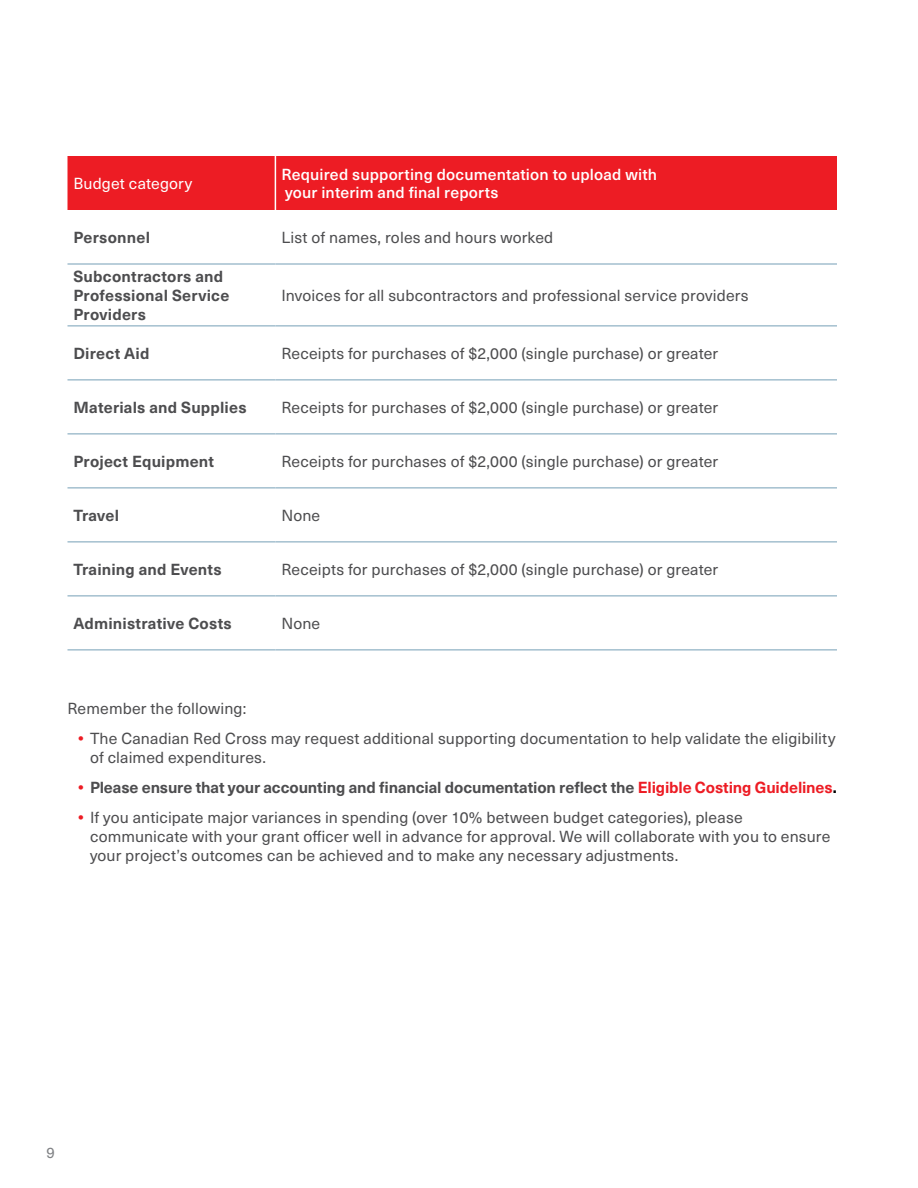
<style>
.page{position:relative;width:918px;height:1188px;background:#fff}
.page>*{position:absolute;margin:0;border:0;box-sizing:border-box;transform-origin:0 0}
.P1{font:15.75px "Neue Haas Unica W1 G";letter-spacing:.01em;color:#4d4d4f}
.P1-2{font:700 15.75px/18.9px "Neue Haas Unica W1 G";letter-spacing:.01em;color:#4d4d4f}
.P1-3{font:700 15.75px "Neue Haas Unica W1 G";letter-spacing:-.01em;color:#4d4d4f}
.P1-4{font:500 15.75px "Neue Haas Unica W1 G";letter-spacing:.01em;color:#fff}
.P1-5{font:15.75px "Neue Haas Unica W1 G";letter-spacing:.01em;color:#fff}
.t1{font:15px "Neue Haas Unica W1 G";color:#808285}
.s1{font-weight:700;color:#ed1c24}
.s2{color:#ed1c24}
.s3{color:#000}
</style>
<div class="page">
<div style="left:68px;top:156px;width:769px;height:54px;background:#ed1c24"></div>
<hr style="left:68px;top:263px;width:207px;height:2px;background:#a3bfcf">
<hr style="left:275px;top:263px;width:562px;height:2px;background:#a3bfcf">
<hr style="left:68px;top:325px;width:207px;height:2px;background:#a3bfcf">
<hr style="left:275px;top:325px;width:562px;height:2px;background:#a3bfcf">
<hr style="left:68px;top:379px;width:207px;height:2px;background:#a3bfcf">
<hr style="left:275px;top:379px;width:562px;height:2px;background:#a3bfcf">
<hr style="left:68px;top:433px;width:207px;height:2px;background:#a3bfcf">
<hr style="left:275px;top:433px;width:562px;height:2px;background:#a3bfcf">
<hr style="left:68px;top:487px;width:207px;height:2px;background:#a3bfcf">
<hr style="left:275px;top:487px;width:562px;height:2px;background:#a3bfcf">
<hr style="left:68px;top:541px;width:207px;height:2px;background:#a3bfcf">
<hr style="left:275px;top:541px;width:562px;height:2px;background:#a3bfcf">
<hr style="left:68px;top:595px;width:207px;height:2px;background:#a3bfcf">
<hr style="left:275px;top:595px;width:562px;height:2px;background:#a3bfcf">
<hr style="left:275px;top:156px;width:1px;height:54px;background:#fff">
<hr style="left:68px;top:649px;width:207px;height:2px;background:#a3bfcf">
<hr style="left:275px;top:649px;width:562px;height:2px;background:#a3bfcf">
<p class="P1-5" style="left:74px;top:172px;width:120px">Budget category</p>
<p class="P1-4" style="left:281px;top:162px;width:377px">Required supporting documentation to upload with</p>
<p class="P1-4" style="left:285px;top:181px;width:215px">your interim and final reports</p>
<p class="P1-2" style="left:74px;top:227px;width:78px">Personnel</p>
<p class="P1" style="left:281px;top:226px;width:273px">List of names, roles and hours worked</p>
<p class="P1-2" style="left:74px;top:266px;width:157px">Subcontractors and<br>Professional Service<br>Providers</p>
<p class="P1" style="left:281px;top:284px;width:469px">Invoices for all subcontractors and professional service providers</p>
<p class="P1-2" style="left:74px;top:343px;width:78px">Direct Aid</p>
<p class="P1" style="left:281px;top:342px;width:438px">Receipts for purchases of $2,000 (single purchase) or greater</p>
<p class="P1-2" style="left:74px;top:397px;width:175px">Materials and Supplies</p>
<p class="P1" style="left:281px;top:396px;width:438px">Receipts for purchases of $2,000 (single purchase) or greater</p>
<p class="P1-2" style="left:74px;top:451px;width:142px">Project Equipment</p>
<p class="P1" style="left:281px;top:450px;width:438px">Receipts for purchases of $2,000 (single purchase) or greater</p>
<p class="P1-2" style="left:74px;top:505px;width:47px">Travel</p>
<p class="P1" style="left:281px;top:504px;width:40px">None</p>
<p class="P1-2" style="left:74px;top:559px;width:150px">Training and Events</p>
<p class="P1" style="left:281px;top:558px;width:438px">Receipts for purchases of $2,000 (single purchase) or greater</p>
<p class="P1-2" style="left:74px;top:613px;width:160px">Administrative Costs</p>
<p class="P1" style="left:281px;top:612px;width:40px">None</p>
<p class="P1" style="left:67px;top:697px;width:180px">Remember the following:</p>
<p class="P1" style="left:78px;top:727px;width:759px"><span class="s1">•</span> The Canadian Red Cross may request additional supporting documentation to help validate the eligibility</p>
<p class="P1" style="left:90px;top:746px;width:177px">of claimed expenditures.</p>
<p class="P1-3" style="left:78px;top:775px;width:760px"><span class="s2">•</span> Please ensure that your accounting and financial documentation reflect the <span class="s2">Eligible Costing Guidelines</span><span class="s3">.</span></p>
<p class="P1" style="left:78px;top:806px;width:666px"><span class="s1">•</span> If you anticipate major variances in spending (over 10% between budget categories), please</p>
<p class="P1" style="left:90px;top:825px;width:742px">communicate with your grant officer well in advance for approval. We will collaborate with you to ensure</p>
<p class="P1" style="left:90px;top:844px;width:590px">your project’s outcomes can be achieved and to make any necessary adjustments.</p>
<p class="t1" style="left:46px;top:1142px;width:10px">9</p>
</div>
